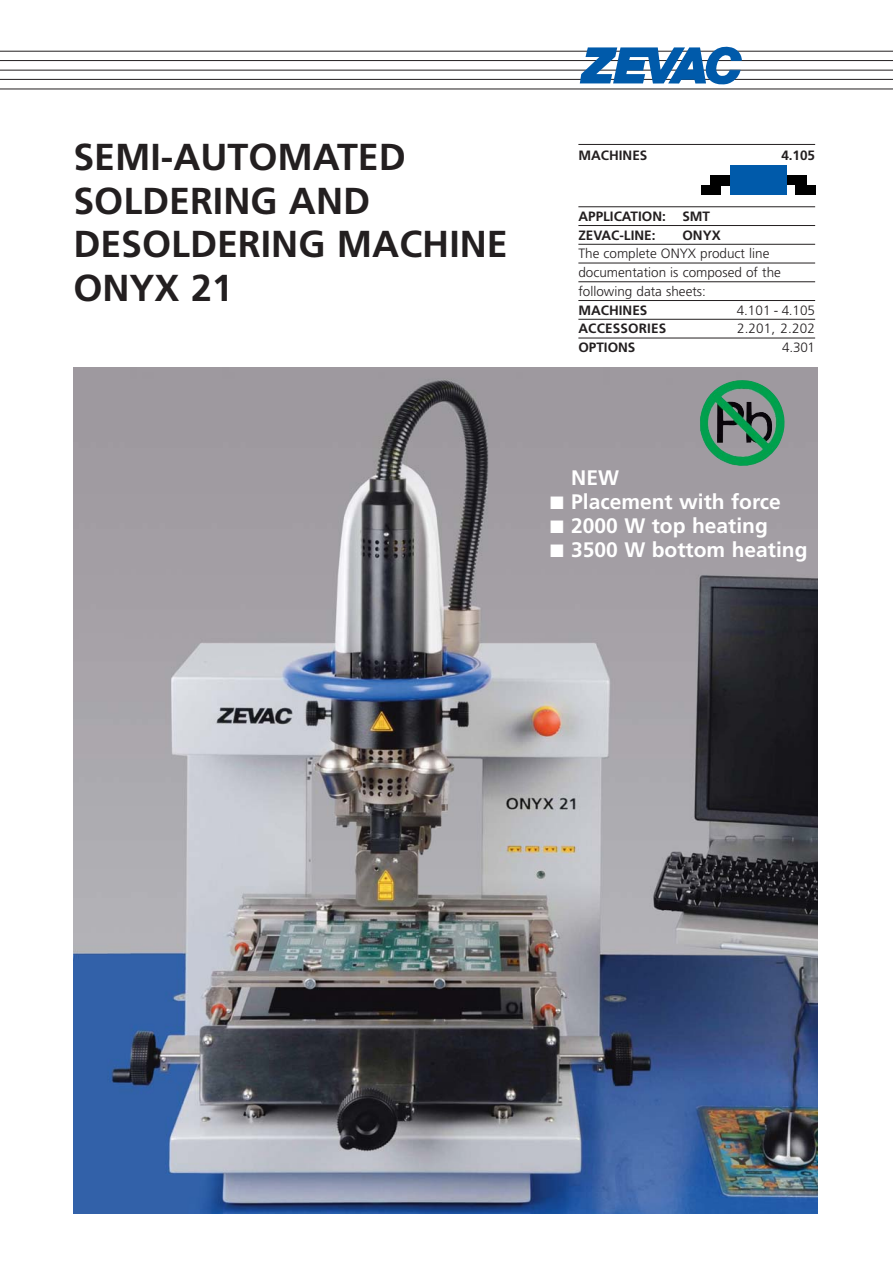
<style>
.page{position:relative;width:893px;height:1263px;background:#fff}
.page>*{position:absolute;margin:0;border:0;box-sizing:border-box;transform-origin:0 0}
.t1{font:700 37.5px/43.5px "Frutiger";color:#231f20}
.t2{font:700 21px "Frutiger";color:#fff}
.t3{font:300 13.5px/18.8px "Frutiger";color:#231f20}
.t4{font:700 13.5px/18.8px "Frutiger";color:#231f20}
</style>
<div class="page">
<img style="left:73px;top:367px;width:744px;height:847px">
<hr style="left:0;top:79px;width:893px;height:1px;background:#231f20">
<hr style="left:0;top:51px;width:893px;height:1px;background:#231f20">
<hr style="left:0;top:60px;width:893px;height:1px;background:#231f20">
<hr style="left:0;top:70px;width:893px;height:1px;background:#231f20">
<hr style="left:0;top:89px;width:893px;height:1px;background:#231f20">
<svg style="left:580px;top:47px;width:162px;height:38px"></svg>
<img style="left:700px;top:380px;width:85px;height:87px">
<div style="left:710px;top:175px;width:22px;height:10px;background:#000"></div>
<div style="left:701px;top:185px;width:19px;height:10px;background:#000"></div>
<div style="left:785px;top:175px;width:21px;height:10px;background:#000"></div>
<div style="left:796px;top:185px;width:20px;height:9px;background:#000"></div>
<div style="left:730px;top:166px;width:57px;height:29px;background:#005aaa"></div>
<hr style="left:578px;top:144px;width:237px;height:1px;background:#231f20">
<hr style="left:578px;top:207px;width:237px;height:1px;background:#231f20">
<hr style="left:578px;top:225px;width:237px;height:1px;background:#231f20">
<hr style="left:578px;top:244px;width:237px;height:1px;background:#231f20">
<hr style="left:578px;top:263px;width:237px;height:1px;background:#231f20">
<hr style="left:578px;top:282px;width:237px;height:1px;background:#231f20">
<hr style="left:578px;top:300px;width:237px;height:1px;background:#231f20">
<hr style="left:578px;top:319px;width:237px;height:1px;background:#231f20">
<hr style="left:578px;top:338px;width:237px;height:1px;background:#231f20">
<h1 class="t1" style="left:73px;top:138px;width:436px">SEMI-AUTOMATED<br>SOLDERING AND<br>DESOLDERING MACHINE<br>ONYX 21</h1>
<p class="t4" style="left:578px;top:147px;width:70px">MACHINES</p>
<p class="t4" style="left:781px;top:147px;width:35px">4.105</p>
<p class="t4" style="left:578px;top:208px;width:133px">APPLICATION: SMT<br>ZEVAC-LINE:</p>
<p class="t4" style="left:682px;top:227px;width:40px">ONYX</p>
<p class="t3" style="left:578px;top:245px;width:204px">The complete ONYX product line documentation is composed of the following data sheets:</p>
<p class="t4" style="left:578px;top:302px;width:70px">MACHINES</p>
<p class="t3" style="left:737px;top:302px;width:80px">4.101 - 4.105</p>
<p class="t4" style="left:578px;top:320px;width:89px">ACCESSORIES</p>
<p class="t3" style="left:737px;top:320px;width:79px">2.201, 2.202</p>
<p class="t4" style="left:578px;top:339px;width:59px">OPTIONS</p>
<p class="t3" style="left:782px;top:339px;width:34px">4.301</p>
<h2 class="t2" style="left:571px;top:469px;width:49px">NEW</h2>
<h2 class="t2" style="left:550px;top:493px;width:232px">■ Placement with force</h2>
<h2 class="t2" style="left:550px;top:517px;width:219px">■ 2000 W top heating</h2>
<h2 class="t2" style="left:550px;top:541px;width:259px">■ 3500 W bottom heating</h2>
</div>
